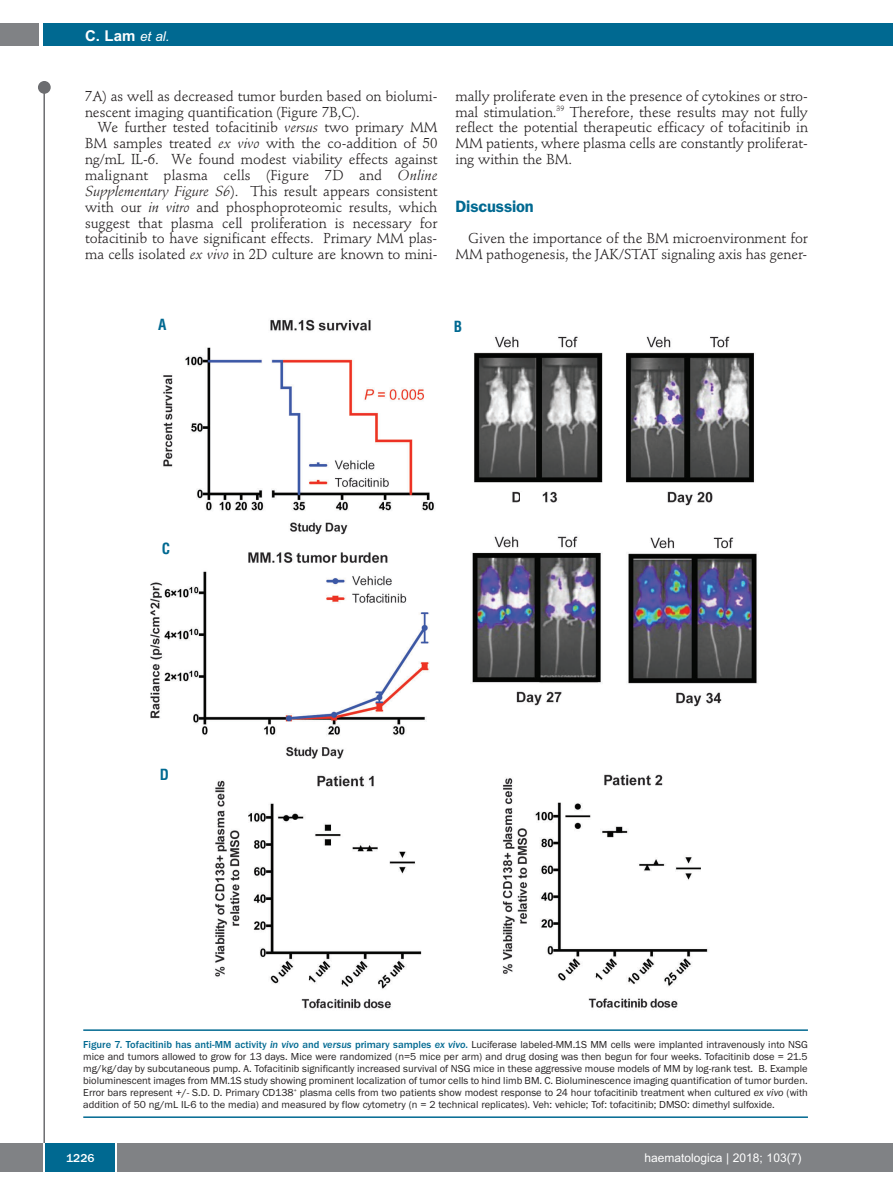
<style>
.page{position:relative;width:893px;height:1191px;background:#fff}
.page>*{position:absolute;margin:0;border:0;box-sizing:border-box;transform-origin:0 0}
.t1{font:600 16.5px "Franklin Gothic";letter-spacing:-.01em;color:#006991}
.t2{font:700 15px "Arial";color:#fff}
.t3{font:700 condensed 15px "Helvetica";color:#006991}
.t4{font:14.25px/15.9px "Stempel Schneidler";letter-spacing:-.005em;color:#231f20;text-align:justify}
.t5{font:12px "Arial";color:#fff}
.t6{font:500 12px "Franklin Gothic";color:#fff}
.t7{font:10.5px/12px "Franklin Gothic";color:#231f20;text-align:justify}
.s1{font-weight:400;font-style:italic;font-size:13.5px}
.s2{font-style:italic}
.s3{font-weight:500;color:#006991}
.s4{font-weight:500;font-style:italic;color:#006991}
</style>
<div class="page">
<div style="left:38px;top:81px;width:13px;height:13px;background:#6c6d70;border-radius:50%"></div>
<hr style="left:43px;top:84px;width:2px;height:1061px;background:#6c6d70">
<div style="left:43px;top:23px;width:850px;height:22px;background:#006991"></div>
<div style="left:0;top:23px;width:39px;height:22px;background:#808285"></div>
<div style="left:0;top:1143px;width:893px;height:28px;background:#808285"></div>
<div style="left:45px;top:1143px;width:71px;height:28px;background:#006991"></div>
<hr style="left:43px;top:1143px;width:2px;height:28px;background:#fff">
<svg style="left:116px;top:1143px;width:1px;height:28px"></svg>
<img style="left:150px;top:319px;width:607px;height:690px">
<hr style="left:83px;top:1029px;width:725px;height:2px;background:#006991">
<hr style="left:83px;top:1116px;width:725px;height:2px;background:#006991">
<div style="left:520px;top:492px;width:21px;height:13px;background:#fff"></div>
<p class="t2" style="left:85px;top:27px;width:86px">C. Lam <span class="s1">et al.</span></p>
<p class="t4" style="left:85px;top:89px;width:354px">7A) as well as decreased tumor burden based on biolumi&shy;nescent imaging quantification (Figure 7B,C).</p>
<p class="t4" style="left:85px;top:121px;width:354px;text-indent:13px">We further tested tofacitinib <span class="s2">versus</span> two primary MM BM samples treated <span class="s2">ex vivo</span> with the co-addition of 50 ng/mL IL-6. We found modest viability effects against malignant plasma cells (Figure 7D and <span class="s2">Online Supplementary Figure S6</span>). This result appears consistent with our <span class="s2">in vitro</span> and phosphoproteomic results, which suggest that plasma cell proliferation is necessary for tofacitinib to have significant effects. Primary MM plas&shy;ma cells isolated <span class="s2">ex vivo</span> in 2D culture are known to mini-</p>
<p class="t4" style="left:455px;top:89px;width:354px">mally proliferate even in the presence of cytokines or stro&shy;mal stimulation.<sup>39</sup> Therefore, these results may not fully reflect the potential therapeutic efficacy of tofacitinib in MM patients, where plasma cells are constantly proliferat&shy;ing within the BM.</p>
<p class="t1" style="left:455px;top:200px;width:80px">Discussion</p>
<p class="t4" style="left:455px;top:232px;width:354px;text-align:right">Given the importance of the BM microenvironment for<br>MM pathogenesis, the JAK/STAT signaling axis has gener-</p>
<p class="t3" style="left:158px;top:316px;width:10px">A</p>
<p class="t3" style="left:454px;top:318px;width:10px">B</p>
<p class="t3" style="left:162px;top:540px;width:10px">C</p>
<p class="t3" style="left:160px;top:765px;width:11px">D</p>
<p class="t7" style="left:83px;top:1038px;width:726px"><span class="s3">Figure 7. Tofacitinib has anti-MM activity</span> <span class="s4">in vivo</span> <span class="s3">and</span> <span class="s4">versus</span> <span class="s3">primary samples</span> <span class="s4">ex vivo</span><span class="s3">.</span> Luciferase labeled-MM.1S MM cells were implanted intravenously into NSG mice and tumors allowed to grow for 13 days. Mice were randomized (n=5 mice per arm) and drug dosing was then begun for four weeks. Tofacitinib dose = 21.5 mg/kg/day by subcutaneous pump. A. Tofacitinib significantly increased survival of NSG mice in these aggressive mouse models of MM by log-rank test. B. Example bioluminescent images from MM.1S study showing prominent localization of tumor cells to hind limb BM. C. Bioluminescence imaging quantification of tumor burden.<br>Error bars represent +/- S.D. D. Primary CD138<sup>+</sup> plasma cells from two patients show modest response to 24 hour tofacitinib treatment when cultured <span class="s2">ex vivo</span> (with addition of 50 ng/mL IL-6 to the media) and measured by flow cytometry (n = 2 technical replicates). Veh: vehicle; Tof: tofacitinib; DMSO: dimethyl sulfoxide.</p>
<p class="t6" style="left:66px;top:1150px;width:30px">1226</p>
<p class="t5" style="left:644px;top:1150px;width:158px">haematologica | 2018; 103(7)</p>
</div>
